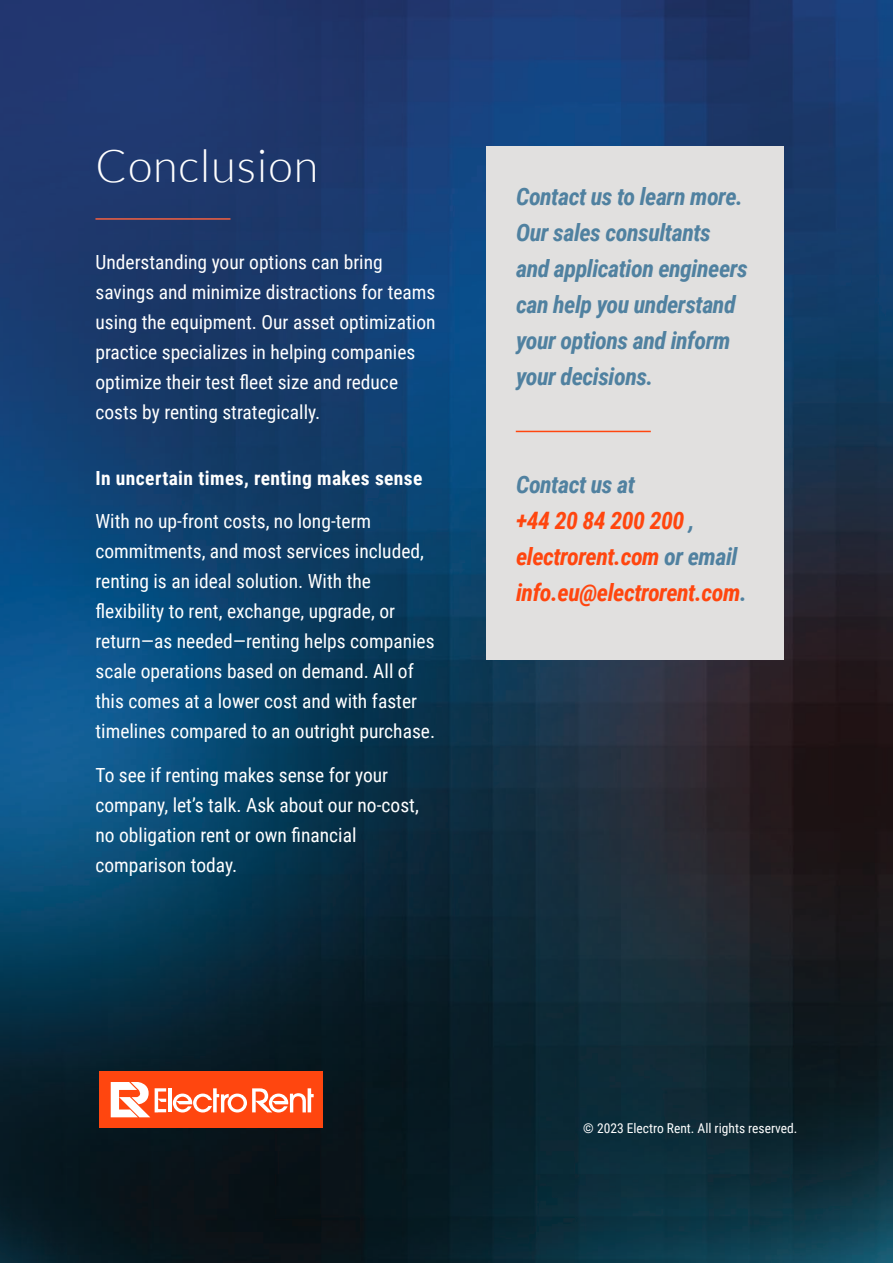
<style>
.page{position:relative;width:893px;height:1263px;background:#fff}
.page>*{position:absolute;margin:0;border:0;box-sizing:border-box;transform-origin:0 0}
.Body_Light_-_12_18{font:300 45px "Lato";letter-spacing:.02em;color:#fff}
.Side_Bar_-_12_18{font:italic 700 24px/36px "Roboto Condensed";letter-spacing:-.02em;color:#5081a0}
.Side_Bar_-_12_18-2{font:italic 700 24px/36px "Roboto Condensed";letter-spacing:-.02em;color:#ff460f}
.Body_Light_-_12_18-2{font:19.5px/30px "Roboto Condensed";color:#fff}
.Title_Secondary{font:700 19.5px "Roboto Condensed";letter-spacing:.02em;color:#fff}
.Number_List_-_12_18{font:13.5px "Roboto Condensed";color:#fff}
.s1{color:#5081a0}
</style>
<div class="page">
<img style="left:0;top:0;width:893px;height:1263px">
<div style="left:100px;top:1071px;width:223px;height:57px;background:#ff460f"></div>
<hr style="left:168px;top:1088px;width:3px;height:24px;background:#fff">
<svg style="left:173px;top:1088px;width:141px;height:24px"></svg>
<svg style="left:111px;top:1082px;width:55px;height:35px"></svg>
<hr style="left:95px;top:218px;width:135px;height:2px;background:#f46040">
<div style="left:486px;top:146px;width:297px;height:513px;background:#e1e0df"></div>
<hr style="left:516px;top:431px;width:135px;height:1px;background:#ff460f">
<p class="Body_Light_-_12_18" style="left:95px;top:141px;width:224px">Conclusion</p>
<p class="Body_Light_-_12_18-2" style="left:95px;top:246px;width:342px">Understanding your options can bring savings and minimize distractions for teams using the equipment. Our asset optimization practice specializes in helping companies optimize their test fleet size and reduce costs by renting strategically.</p>
<p class="Title_Secondary" style="left:95px;top:464px;width:329px">In uncertain times, renting makes sense</p>
<p class="Body_Light_-_12_18-2" style="left:95px;top:505px;width:341px">With no up-front costs, no long-term commitments, and most services included, renting is an ideal solution. With the flexibility to rent, exchange, upgrade, or return—as needed—renting helps companies scale operations based on demand. All of this comes at a lower cost and with faster timelines compared to an outright purchase.</p>
<p class="Body_Light_-_12_18-2" style="left:95px;top:759px;width:325px">To see if renting makes sense for your company, let’s talk. Ask about our no-cost, no obligation rent or own financial comparison today.</p>
<p class="Side_Bar_-_12_18" style="left:516px;top:177px;width:233px">Contact us to learn more.<br>Our sales consultants and application engineers can help you understand your options and inform your decisions.</p>
<p class="Side_Bar_-_12_18-2" style="left:516px;top:465px;width:223px"><span class="s1">Contact us at<br></span>+44 20 84 200 200 <span class="s1">, </span>electrorent.com <span class="s1">or email</span></p>
<p class="Side_Bar_-_12_18-2" style="left:516px;top:573px;width:232px">info.eu@electrorent.com<span class="s1">.</span></p>
<p class="Number_List_-_12_18" style="left:583px;top:1118px;width:216px">© 2023 Electro Rent. All rights reserved.</p>
</div>
